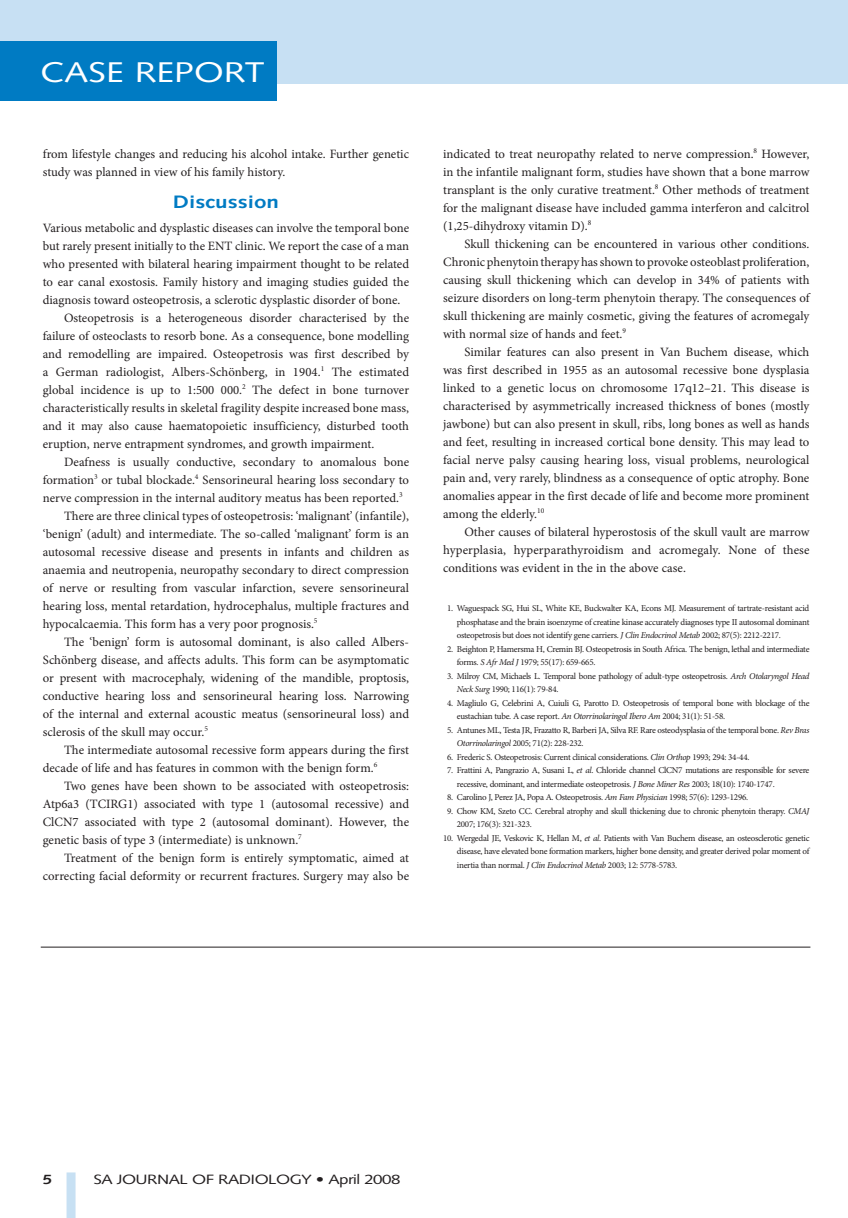
<style>
.page{position:relative;width:848px;height:1218px;background:#fff}
.page>*{position:absolute;margin:0;border:0;box-sizing:border-box;transform-origin:0 0}
.t1{font:28.5px "Syntax";color:#fff;scale:1.25 1}
.t2{font:700 18px "Syntax";color:#007bc3;scale:1.25 1}
.t3{font:13.5px "Syntax";letter-spacing:-.03em;color:#231f20;scale:1.25 1}
.t4{font:12.75px/18px "Minion Pro";color:#231f20;text-align:justify}
.t5{font:9px/13.5px "Minion Pro";letter-spacing:-.03em;color:#231f20}
.s1{font-style:italic}
</style>
<div class="page">
<div style="left:0;top:0;width:848px;height:84px;background:#c7e0f3"></div>
<div style="left:0;top:41px;width:277px;height:60px;background:#007bc3"></div>
<hr style="left:41px;top:947px;width:769px;height:1px;background:#231f20">
<div style="left:67px;top:1172px;width:9px;height:46px;background:#c7e0f3"></div>
<h1 class="t1" style="left:41px;top:55px;width:181px">CASE REPORT</h1>
<p class="t4" style="left:43px;top:145px;width:368px">from lifestyle changes and reducing his alcohol intake. Further genetic study was planned in view of his family history.</p>
<h2 class="t2" style="left:173px;top:191px;width:86px">Discussion</h2>
<p class="t4" style="left:43px;top:219px;width:368px">Various metabolic and dysplastic diseases can involve the temporal bone</p>
<p class="t4" style="left:43px;top:237px;width:368px">but rarely present initially to the ENT clinic. We report the case of a man</p>
<p class="t4" style="left:43px;top:255px;width:368px">who presented with bilateral hearing impairment thought to be related</p>
<p class="t4" style="left:43px;top:273px;width:368px">to ear canal exostosis. Family history and imaging studies guided the</p>
<p class="t4" style="left:43px;top:291px;width:359px">diagnosis toward osteopetrosis, a sclerotic dysplastic disorder of bone.</p>
<p class="t4" style="left:64px;top:309px;width:347px">Osteopetrosis is a heterogeneous disorder characterised by the</p>
<p class="t4" style="left:43px;top:327px;width:368px">failure of osteoclasts to resorb bone. As a consequence, bone modelling</p>
<p class="t4" style="left:43px;top:345px;width:368px">and remodelling are impaired. Osteopetrosis was first described by</p>
<p class="t4" style="left:43px;top:363px;width:368px">a German radiologist, Albers-Schönberg, in 1904.<sup>1</sup> The estimated</p>
<p class="t4" style="left:43px;top:381px;width:368px">global incidence is up to 1:500 000.<sup>2</sup> The defect in bone turnover</p>
<p class="t4" style="left:43px;top:399px;width:368px">characteristically results in skeletal fragility despite increased bone mass,</p>
<p class="t4" style="left:43px;top:417px;width:368px">and it may also cause haematopoietic insufficiency, disturbed tooth</p>
<p class="t4" style="left:43px;top:435px;width:333px">eruption, nerve entrapment syndromes, and growth impairment.</p>
<p class="t4" style="left:64px;top:453px;width:347px">Deafness is usually conductive, secondary to anomalous bone</p>
<p class="t4" style="left:43px;top:471px;width:368px">formation<sup>3</sup> or tubal blockade.<sup>4</sup> Sensorineural hearing loss secondary to</p>
<p class="t4" style="left:43px;top:489px;width:361px">nerve compression in the internal auditory meatus has been reported.<sup>3</sup></p>
<p class="t4" style="left:64px;top:507px;width:347px">There are three clinical types of osteopetrosis: ‘malignant’ (infantile),</p>
<p class="t4" style="left:43px;top:525px;width:368px">‘benign’ (adult) and intermediate. The so-called ‘malignant’ form is an</p>
<p class="t4" style="left:43px;top:543px;width:368px">autosomal recessive disease and presents in infants and children as</p>
<p class="t4" style="left:43px;top:561px;width:368px">anaemia and neutropenia, neuropathy secondary to direct compression</p>
<p class="t4" style="left:43px;top:579px;width:368px">of nerve or resulting from vascular infarction, severe sensorineural</p>
<p class="t4" style="left:43px;top:597px;width:368px">hearing loss, mental retardation, hydrocephalus, multiple fractures and</p>
<p class="t4" style="left:43px;top:615px;width:276px">hypocalcaemia. This form has a very poor prognosis.<sup>5</sup></p>
<p class="t4" style="left:64px;top:633px;width:347px">The ‘benign’ form is autosomal dominant, is also called Albers-</p>
<p class="t4" style="left:43px;top:651px;width:368px">Schönberg disease, and affects adults. This form can be asymptomatic</p>
<p class="t4" style="left:43px;top:669px;width:368px">or present with macrocephaly, widening of the mandible, proptosis,</p>
<p class="t4" style="left:43px;top:687px;width:368px">conductive hearing loss and sensorineural hearing loss. Narrowing</p>
<p class="t4" style="left:43px;top:705px;width:368px">of the internal and external acoustic meatus (sensorineural loss) and</p>
<p class="t4" style="left:43px;top:723px;width:167px">sclerosis of the skull may occur.<sup>5</sup></p>
<p class="t4" style="left:64px;top:741px;width:347px">The intermediate autosomal recessive form appears during the first</p>
<p class="t4" style="left:43px;top:759px;width:336px">decade of life and has features in common with the benign form.<sup>6</sup></p>
<p class="t4" style="left:64px;top:777px;width:347px">Two genes have been shown to be associated with osteopetrosis:</p>
<p class="t4" style="left:43px;top:795px;width:368px">Atp6a3 (TCIRG1) associated with type 1 (autosomal recessive) and</p>
<p class="t4" style="left:43px;top:813px;width:368px">ClCN7 associated with type 2 (autosomal dominant). However, the</p>
<p class="t4" style="left:43px;top:831px;width:261px">genetic basis of type 3 (intermediate) is unknown.<sup>7</sup></p>
<p class="t4" style="left:64px;top:849px;width:347px">Treatment of the benign form is entirely symptomatic, aimed at</p>
<p class="t4" style="left:43px;top:867px;width:368px">correcting facial deformity or recurrent fractures. Surgery may also be</p>
<p class="t4" style="left:443px;top:145px;width:368px">indicated to treat neuropathy related to nerve compression.<sup>8</sup> However, in the infantile malignant form, studies have shown that a bone marrow transplant is the only curative treatment.<sup>8</sup> Other methods of treatment for the malignant disease have included gamma interferon and calcitrol (1,25-dihydroxy vitamin D).<sup>8</sup></p>
<p class="t4" style="left:443px;top:235px;width:368px;text-indent:21px">Skull thickening can be encountered in various other conditions.<br>Chronic phenytoin therapy has shown to provoke osteoblast proliferation, causing skull thickening which can develop in 34% of patients with seizure disorders on long-term phenytoin therapy. The consequences of skull thickening are mainly cosmetic, giving the features of acromegaly with normal size of hands and feet.<sup>9</sup></p>
<p class="t4" style="left:443px;top:343px;width:368px;text-indent:21px">Similar features can also present in Van Buchem disease, which was first described in 1955 as an autosomal recessive bone dysplasia linked to a genetic locus on chromosome 17q12–21. This disease is characterised by asymmetrically increased thickness of bones (mostly jawbone) but can also present in skull, ribs, long bones as well as hands and feet, resulting in increased cortical bone density. This may lead to facial nerve palsy causing hearing loss, visual problems, neurological pain and, very rarely, blindness as a consequence of optic atrophy. Bone anomalies appear in the first decade of life and become more prominent among the elderly.<sup>10</sup></p>
<p class="t4" style="left:443px;top:523px;width:368px;text-indent:21px">Other causes of bilateral hyperostosis of the skull vault are marrow hyperplasia, hyperparathyroidism and acromegaly. None of these conditions was evident in the in the above case.</p>
<p class="t5" style="left:457px;top:602px;width:354px;text-align:justify;text-indent:-10px">1. Waguespack SG, Hui SL, White KE, Buckwalter KA, Econs MJ. Measurement of tartrate-resistant acid phosphatase and the brain isoenzyme of creatine kinase accurately diagnoses type II autosomal dominant osteopetrosis but does not identify gene carriers. <span class="s1">J Clin Endocrinol Metab</span> 2002; 87(5): 2212-2217.</p>
<p class="t5" style="left:457px;top:642px;width:354px;text-indent:-10px">2. Beighton P, Hamersma H, Cremin BJ. Osteopetrosis in South Africa. The benign, lethal and intermediate forms. <span class="s1">S Afr Med J</span> 1979; 55(17): 659-665.</p>
<p class="t5" style="left:457px;top:669px;width:354px;text-indent:-10px">3. Milroy CM, Michaels L. Temporal bone pathology of adult-type osteopetrosis. <span class="s1">Arch Otolaryngol Head<br>Neck Surg</span> 1990; 116(1): 79-84.</p>
<p class="t5" style="left:457px;top:696px;width:354px;text-indent:-10px">4. Magliulo G, Celebrini A, Cuiuli G, Parotto D. Osteopetrosis of temporal bone with blockage of the eustachian tube. A case report. <span class="s1">An Otorrinolaringol Ibero Am</span> 2004; 31(1): 51-58.</p>
<p class="t5" style="left:457px;top:723px;width:354px;text-indent:-10px">5. Antunes ML, Testa JR, Frazatto R, Barberi JA, Silva RF. Rare osteodysplasia of the temporal bone. <span class="s1">Rev Bras<br>Otorrinolaringol</span> 2005; 71(2): 228-232.</p>
<p class="t5" style="left:447px;top:750px;width:304px">6. Frederic S. Osteopetrosis: Current clinical considerations. <span class="s1">Clin Orthop</span> 1993; 294: 34-44.</p>
<p class="t5" style="left:457px;top:764px;width:354px;text-indent:-10px">7. Frattini A, Pangrazio A, Susani L, <span class="s1">et al</span>. Chloride channel ClCN7 mutations are responsible for severe recessive, dominant, and intermediate osteopetrosis. <span class="s1">J Bone Miner Res</span> 2003; 18(10): 1740-1747.</p>
<p class="t5" style="left:447px;top:791px;width:303px">8. Carolino J, Perez JA, Popa A. Osteopetrosis. <span class="s1">Am Fam Physician</span> 1998; 57(6): 1293-1296.</p>
<p class="t5" style="left:457px;top:804px;width:354px;text-indent:-10px">9. Chow KM, Szeto CC. Cerebral atrophy and skull thickening due to chronic phenytoin therapy. <span class="s1">CMAJ<br></span>2007; 176(3): 321-323.</p>
<p class="t5" style="left:457px;top:831px;width:354px;text-align:justify;text-indent:-14px">10. Wergedal JE, Veskovic K, Hellan M, <span class="s1">et al</span>. Patients with Van Buchem disease, an osteosclerotic genetic disease, have elevated bone formation markers, higher bone density, and greater derived polar moment of inertia than normal. <span class="s1">J Clin Endocrinol Metab</span> 2003; 12: 5778-5783.</p>
<p class="t3" style="left:94px;top:1171px;width:247px">SA JOURNAL OF RADIOLOGY • April 2008</p>
</div>
